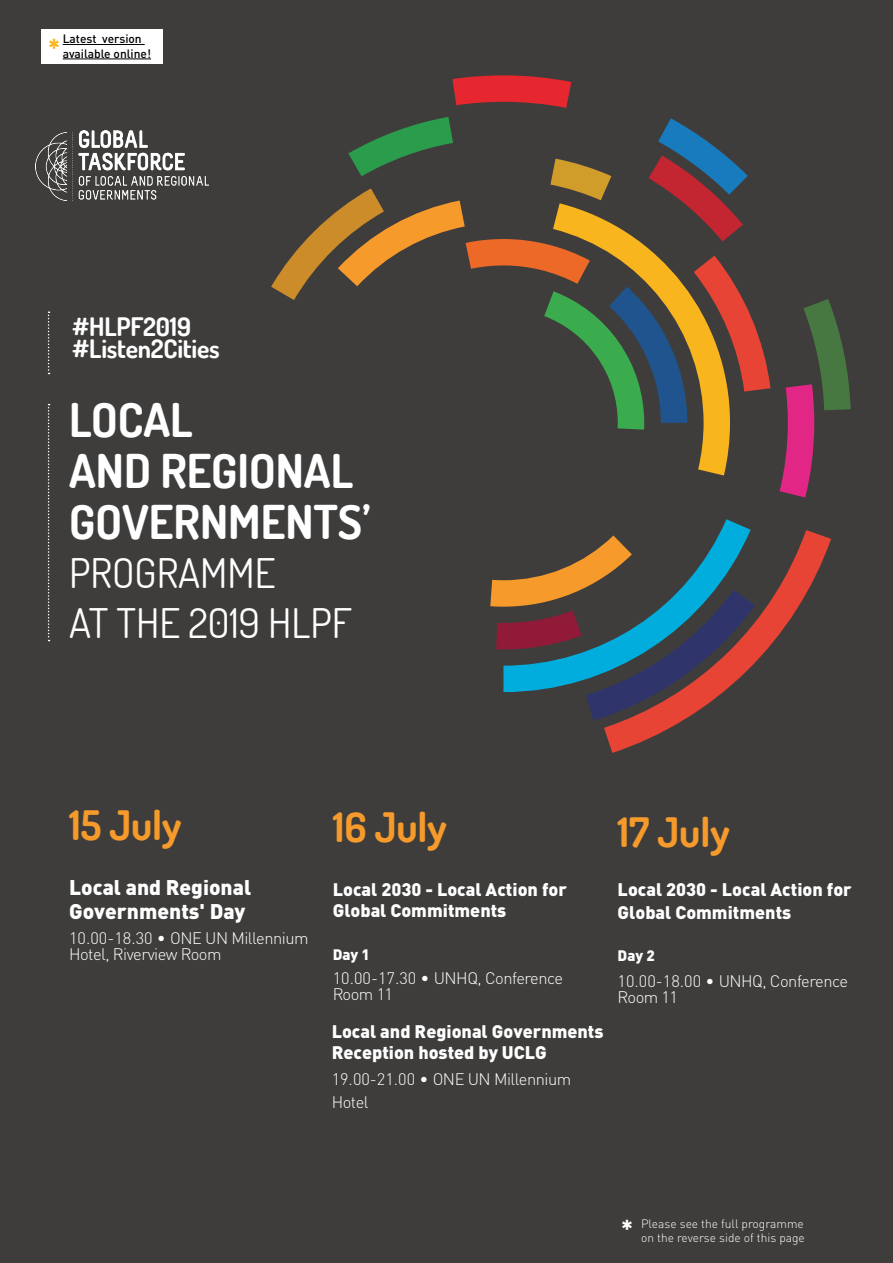
<style>
.page{position:relative;width:893px;height:1263px;background:#3e3d3b}
.page>*{position:absolute;margin:0;border:0;box-sizing:border-box;transform-origin:0 0}
.t1{font:700 46.5px/51px "Dosis";color:#fff}
.t2{font:40.8px/49.5px "Dosis";color:#fff}
.t3{font:700 40.5px "Dosis";color:#f59a2b}
.t4{font:700 25.5px/22.5px "Dosis";letter-spacing:-.01em;color:#fff}
.t5{font:900 21px/23.7px "DIN Pro";color:#fff}
.t6{font:900 18px/21px "DIN Pro";color:#fff}
.t7{font:300 16.5px/16.2px "DIN Pro";letter-spacing:-.03em;color:#fff}
.t8{font:900 15px "DIN Pro";color:#fff}
.t9{font:300 12px/14.4px "DIN Pro";color:#fff;text-align:right}
.t10{font:500 12px/14.4px "DIN Pro";color:#000;text-align:center}
.s1{font-weight:700;font-size:25.5px;color:#f9b620}
.s2{font-weight:700;font-size:25.5px}
</style>
<div class="page">
<svg style="left:604px;top:530px;width:227px;height:223px"></svg>
<svg style="left:452px;top:75px;width:119px;height:33px"></svg>
<svg style="left:780px;top:299px;width:71px;height:198px"></svg>
<svg style="left:698px;top:430px;width:32px;height:45px"></svg>
<svg style="left:490px;top:519px;width:265px;height:201px"></svg>
<svg style="left:271px;top:117px;width:499px;height:313px"></svg>
<svg style="left:48px;top:404px;width:2px;height:237px"></svg>
<svg style="left:48px;top:311px;width:2px;height:63px"></svg>
<img style="left:35px;top:131px;width:174px;height:70px">
<div style="left:41px;top:30px;width:122px;height:34px;background:#fff"></div>
<hr style="left:63px;top:44px;width:82px;height:1px;background:#000">
<hr style="left:63px;top:59px;width:88px;height:1px;background:#000">
<p class="t10" style="left:48px;top:31px;width:105px">Latest version<br><span class="s1">*</span> available online!</p>
<h3 class="t4" style="left:72px;top:314px;width:149px">#HLPF2019 #Listen2Cities</h3>
<h1 class="t1" style="left:69px;top:393px;width:303px">LOCAL<br>AND REGIONAL<br>GOVERNMENTS’</h1>
<h2 class="t2" style="left:69px;top:547px;width:284px">PROGRAMME<br>AT THE 2019 HLPF</h2>
<h3 class="t3" style="left:69px;top:799px;width:114px">15 July</h3>
<p class="t5" style="left:69px;top:875px;width:184px">Local and Regional<br>Governments' Day</p>
<p class="t7" style="left:69px;top:928px;width:241px">10.00-18.30 • ONE UN Millennium<br>Hotel, Riverview Room</p>
<h3 class="t3" style="left:333px;top:801px;width:116px">16 July</h3>
<p class="t6" style="left:333px;top:878px;width:236px">Local 2030 - Local Action for<br>Global Commitments</p>
<p class="t8" style="left:333px;top:944px;width:39px">Day 1</p>
<p class="t7" style="left:333px;top:968px;width:232px">10.00-17.30 • UNHQ, Conference<br>Room 11</p>
<p class="t6" style="left:332px;top:1020px;width:273px">Local and Regional Governments<br>Reception hosted by UCLG</p>
<p class="t7" style="left:332px;top:1067px;width:241px;line-height:22.5px">19.00-21.00 • ONE UN Millennium<br>Hotel</p>
<h3 class="t3" style="left:618px;top:806px;width:114px">17 July</h3>
<p class="t6" style="left:618px;top:878px;width:236px;line-height:22.5px">Local 2030 - Local Action for<br>Global Commitments</p>
<p class="t8" style="left:618px;top:946px;width:39px">Day 2</p>
<p class="t7" style="left:618px;top:971px;width:232px">10.00-18.00 • UNHQ, Conference<br>Room 11</p>
<p class="t9" style="left:621px;top:1215px;width:186px"><span class="s2">*</span> Please see the full programme on the reverse side of this page</p>
</div>
